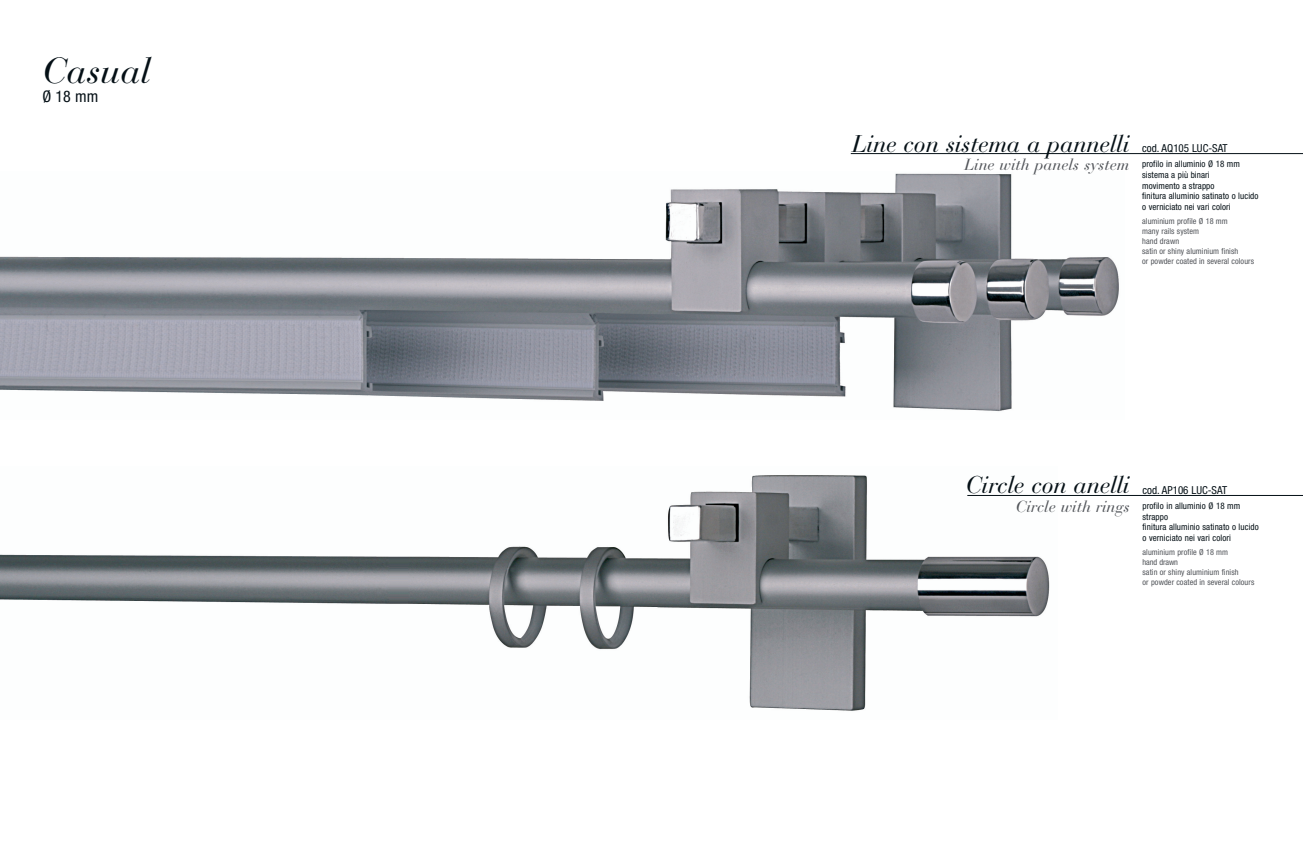
<style>
.page{position:relative;width:1303px;height:841px;background:#fff}
.page>*{position:absolute;margin:0;border:0;box-sizing:border-box;transform-origin:0 0}
.t1{font:italic 36px "Bauer Bodoni";color:#051016}
.t2{font:italic 24px "Bauer Bodoni";letter-spacing:-.01em;color:#051016}
.t3{font:italic 16px "Bauer Bodoni";color:#515459}
.t4{font:condensed 16px "Helvetica Neue";color:#051016}
.t5{font:condensed 11px "Helvetica Neue";color:#051016}
.t6{font:condensed 9px/10.8px "Helvetica Neue";letter-spacing:.01em;color:#051016}
.t7{font:condensed 8.2px/9.9px "Helvetica Neue";letter-spacing:.01em;color:#515459}
</style>
<div class="page">
<img style="left:0;top:474px;width:1050px;height:237px">
<img style="left:0;top:173px;width:1119px;height:239px">
<hr style="left:851px;top:153px;width:452px;height:1px;background:#051016">
<hr style="left:967px;top:495px;width:336px;height:1px;background:#051016">
<h1 class="t1" style="left:43px;top:57px;width:110px">Casual</h1>
<h3 class="t4" style="left:43px;top:91px;width:57px">Ø 18 mm</h3>
<h2 class="t2" style="left:852px;top:134px;width:279px">Line con sistema a pannelli</h2>
<h3 class="t3" style="left:964px;top:158px;width:166px">Line with panels system</h3>
<p class="t5" style="left:1142px;top:144px;width:87px">cod. AQ105 LUC-SAT</p>
<p class="t6" style="left:1142px;top:159px;width:118px">profilo in alluminio Ø 18 mm sistema a più binari<br>movimento a strappo<br>finitura alluminio satinato o lucido o verniciato nei vari colori</p>
<p class="t7" style="left:1142px;top:217px;width:113px">aluminium profile Ø 18 mm<br>many rails system<br>hand drawn<br>satin or shiny aluminium finish<br>or powder coated in several colours</p>
<h2 class="t2" style="left:966px;top:476px;width:165px">Circle con anelli</h2>
<h3 class="t3" style="left:1016px;top:500px;width:115px">Circle with rings</h3>
<p class="t5" style="left:1143px;top:486px;width:86px">cod. AP106 LUC-SAT</p>
<p class="t6" style="left:1143px;top:501px;width:118px">profilo in alluminio Ø 18 mm strappo<br>finitura alluminio satinato o lucido o verniciato nei vari colori</p>
<p class="t7" style="left:1143px;top:548px;width:113px">aluminium profile Ø 18 mm<br>hand drawn<br>satin or shiny aluminium finish<br>or powder coated in several colours</p>
</div>
